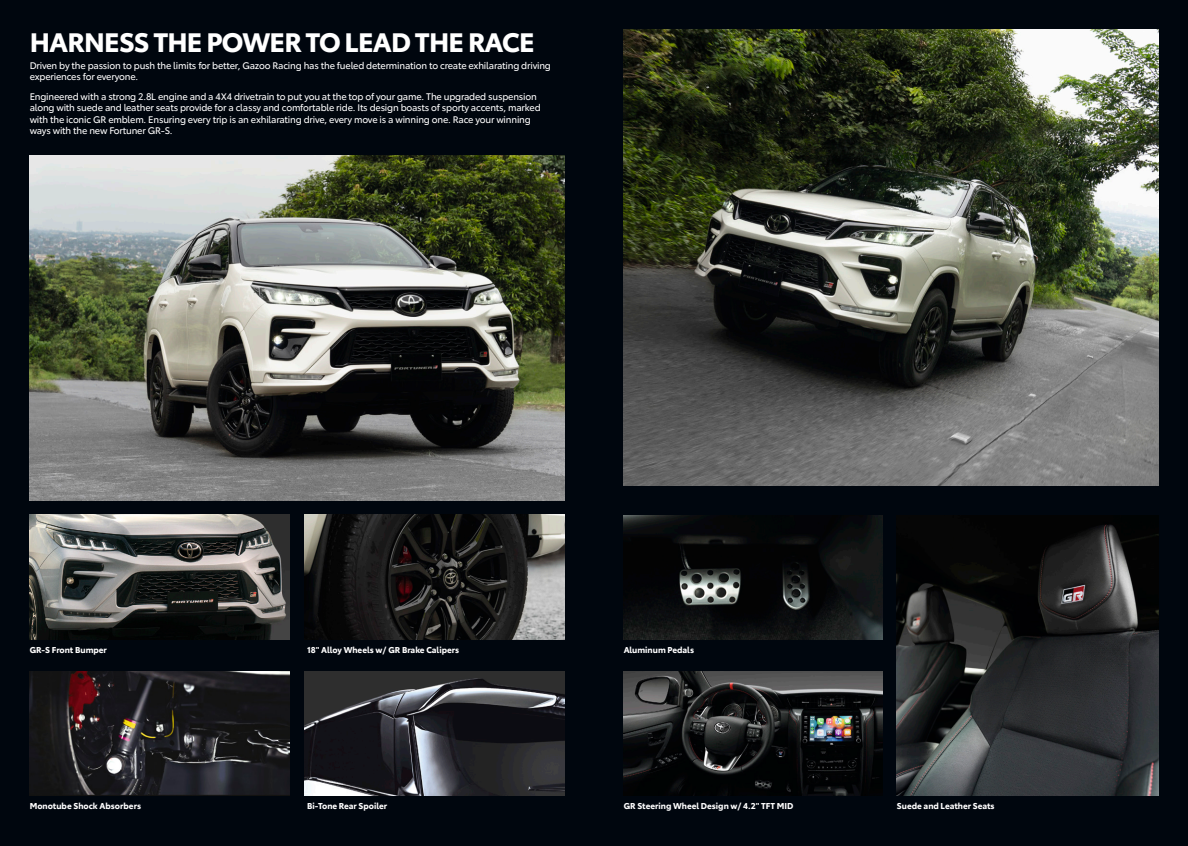
<style>
.page{position:relative;width:1188px;height:846px;background:#00060e}
.page>*{position:absolute;margin:0;border:0;box-sizing:border-box;transform-origin:0 0}
.t1{font:700 26px "Toyota Type";letter-spacing:-.03em;color:#fff}
.t2{font:9.3px/11.2px "Toyota Type";letter-spacing:-.02em;color:#fff}
.t3{font:700 8.3px "Toyota Type";color:#fff}
.t4{font:700 8.3px "Toyota Type";color:#fefeff}
</style>
<div class="page">
<img style="left:624px;top:30px;width:534px;height:455px">
<img style="left:30px;top:156px;width:534px;height:345px">
<img style="left:30px;top:515px;width:260px;height:124px">
<img style="left:304px;top:515px;width:260px;height:124px">
<img style="left:30px;top:671px;width:260px;height:125px">
<img style="left:304px;top:671px;width:260px;height:125px">
<img style="left:624px;top:515px;width:259px;height:125px">
<img style="left:897px;top:515px;width:261px;height:281px">
<img style="left:624px;top:671px;width:259px;height:125px">
<h1 class="t1" style="left:30px;top:22px;width:507px">HARNESS THE POWER TO LEAD THE RACE</h1>
<p class="t2" style="left:30px;top:59px;width:523px">Driven by the passion to push the limits for better, Gazoo Racing has the fueled determination to create exhilarating driving experiences for everyone.</p>
<p class="t2" style="left:30px;top:91px;width:513px">Engineered with a strong 2.8L engine and a 4X4 drivetrain to put you at the top of your game. The upgraded suspension along with suede and leather seats provide for a classy and comfortable ride. Its design boasts of sporty accents, marked with the iconic GR emblem. Ensuring every trip is an exhilarating drive, every move is a winning one. Race your winning ways with the new Fortuner GR-S.</p>
<p class="t3" style="left:30px;top:643px;width:79px">GR-S Front Bumper</p>
<p class="t3" style="left:307px;top:643px;width:154px">18" Alloy Wheels w/ GR Brake Calipers</p>
<p class="t4" style="left:624px;top:643px;width:72px">Aluminum Pedals</p>
<p class="t3" style="left:30px;top:800px;width:113px">Monotube Shock Absorbers</p>
<p class="t3" style="left:307px;top:800px;width:82px">Bi-Tone Rear Spoiler</p>
<p class="t3" style="left:624px;top:800px;width:171px">GR Steering Wheel Design w/ 4.2" TFT MID</p>
<p class="t3" style="left:897px;top:800px;width:99px">Suede and Leather Seats</p>
</div>
